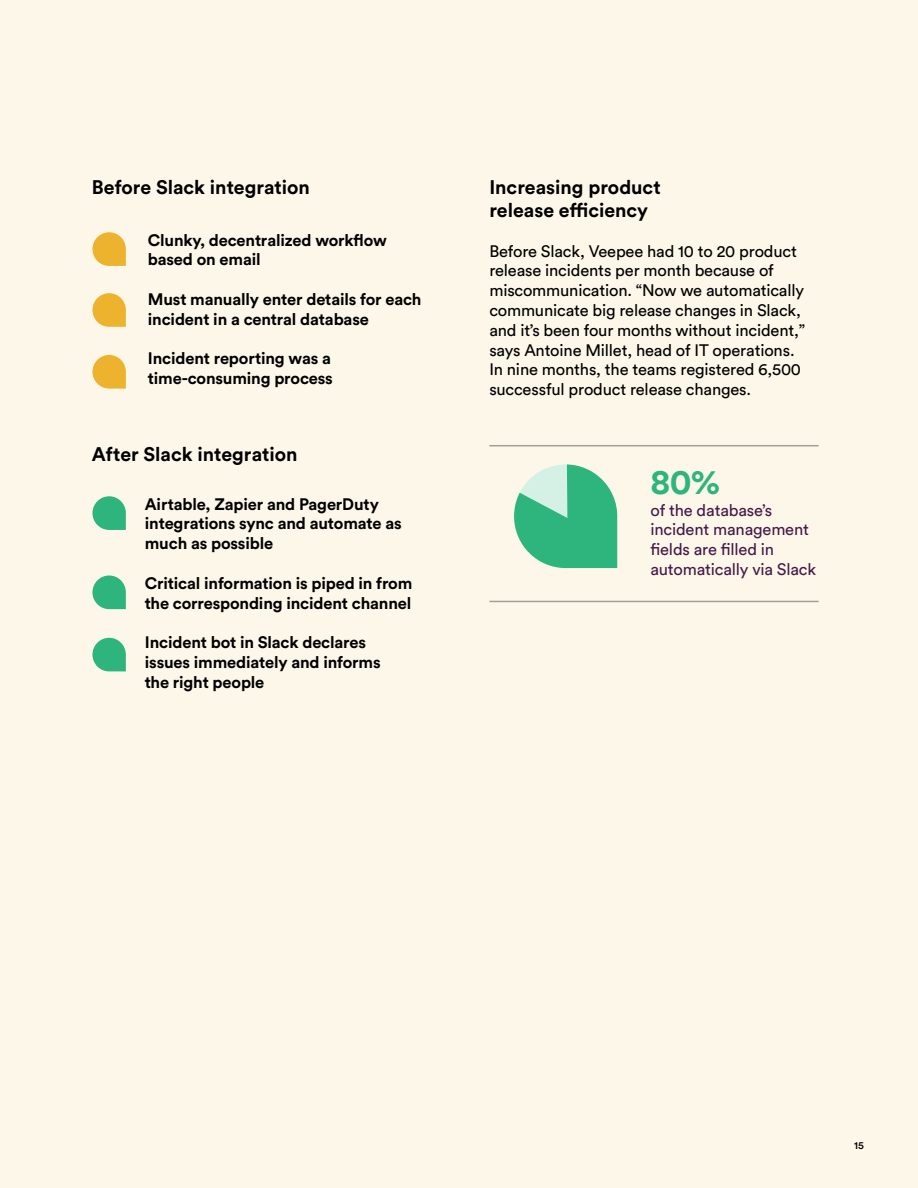
<style>
.page{position:relative;width:918px;height:1188px;background:#fdf7ea}
.page>*{position:absolute;margin:0;border:0;box-sizing:border-box;transform-origin:0 0}
.t1{font:700 34.95px "Slack Circular";color:#2eb57d}
.t2{font:700 19.5px/23.4px "Slack Circular";color:#000}
.t3{font:700 16.5px/19.8px "Slack Circular";letter-spacing:-.01em;color:#000}
.t4{font:16.5px/19.8px "Slack Circular";letter-spacing:-.01em;color:#000}
.t5{font:16.5px/19.8px "Slack Circular";letter-spacing:-.01em;color:#451a48}
.t6{font:500 10.5px "Slack Circular";color:#000}
</style>
<div class="page">
<svg style="left:92px;top:232px;width:34px;height:34px"></svg>
<svg style="left:92px;top:293px;width:34px;height:34px"></svg>
<svg style="left:92px;top:355px;width:34px;height:34px"></svg>
<svg style="left:92px;top:496px;width:34px;height:34px"></svg>
<svg style="left:92px;top:575px;width:34px;height:34px"></svg>
<svg style="left:92px;top:638px;width:34px;height:33px"></svg>
<hr style="left:489px;top:445px;width:330px;height:1px;background:#4d443e">
<hr style="left:489px;top:601px;width:330px;height:1px;background:#4d443e">
<svg style="left:514px;top:464px;width:103px;height:104px"></svg>
<p class="t2" style="left:92px;top:174px;width:220px">Before Slack integration</p>
<p class="t3" style="left:148px;top:229px;width:240px">Clunky, decentralized workflow based on email</p>
<p class="t3" style="left:148px;top:289px;width:275px">Must manually enter details for each incident in a central database</p>
<p class="t3" style="left:148px;top:348px;width:186px">Incident reporting was a time-consuming process</p>
<p class="t2" style="left:92px;top:442px;width:207px">After Slack integration</p>
<p class="t3" style="left:145px;top:493px;width:258px">Airtable, Zapier and PagerDuty integrations sync and automate as much as possible</p>
<p class="t3" style="left:145px;top:572px;width:269px">Critical information is piped in from the corresponding incident channel</p>
<p class="t3" style="left:145px;top:632px;width:237px">Incident bot in Slack declares issues immediately and informs the right people</p>
<p class="t2" style="left:489px;top:174px;width:173px">Increasing product release efficiency</p>
<p class="t4" style="left:489px;top:240px;width:317px">Before Slack, Veepee had 10 to 20 product release incidents per month because of miscommunication. “Now we automatically communicate big release changes in Slack, and it’s been four months without incident,” says Antoine Millet, head of IT operations.<br>In nine months, the teams registered 6,500 successful product release changes.</p>
<p class="t1" style="left:650px;top:457px;width:72px">80%</p>
<p class="t5" style="left:650px;top:499px;width:167px">of the database’s incident management fields are filled in automatically via Slack</p>
<p class="t6" style="left:854px;top:1138px;width:11px">15</p>
</div>
